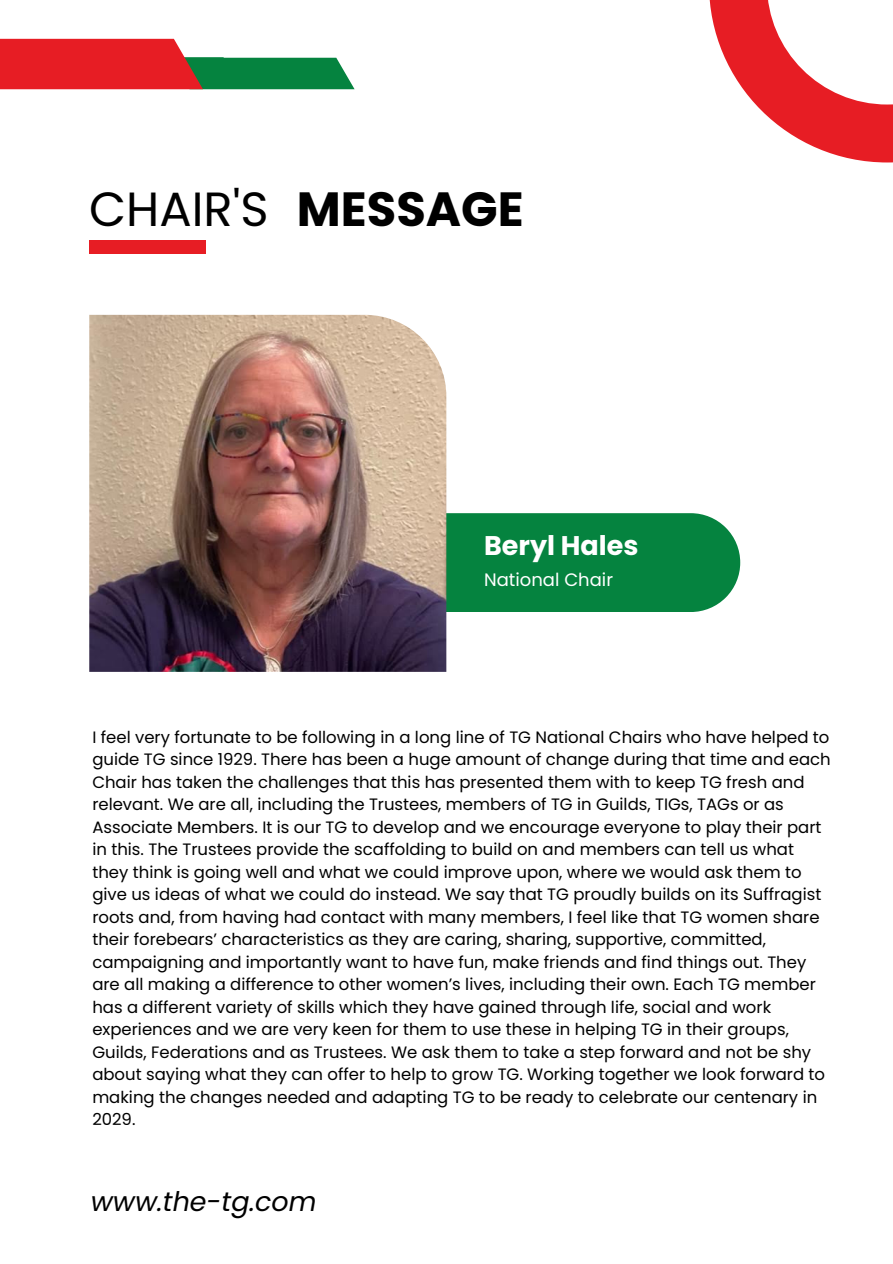
<style>
.page{position:relative;width:893px;height:1264px;background:#fff}
.page>*{position:absolute;margin:0;border:0;box-sizing:border-box;transform-origin:0 0}
.t1{font:48px "Poppins";color:#000}
.t2{font:700 48px "Poppins";color:#000}
.t3{font:italic 27px "Poppins";color:#000}
.t4{font:700 27px "Poppins";color:#fff}
.t5{font:18px "Poppins";color:#fff}
.t6{font:16.5px/22.5px "Poppins";color:#000}
</style>
<div class="page">
<svg style="left:0;top:39px;width:354px;height:50px"></svg>
<div style="left:89px;top:240px;width:117px;height:13px;background:#e71d24"></div>
<div style="left:446px;top:513px;width:294px;height:99px;background:#05833f"></div>
<img style="left:89px;top:315px;width:357px;height:357px">
<svg style="left:709px;top:0;width:183px;height:162px"></svg>
<p class="t1" style="left:89px;top:175px;width:181px">CHAIR'S</p>
<p class="t2" style="left:297px;top:175px;width:228px">MESSAGE</p>
<p class="t4" style="left:484px;top:527px;width:156px">Beryl Hales</p>
<p class="t5" style="left:484px;top:566px;width:130px">National Chair</p>
<p class="t6" style="left:92px;top:725px;width:740px">I feel very fortunate to be following in a long line of TG National Chairs who have helped to guide TG since 1929. There has been a huge amount of change during that time and each Chair has taken the challenges that this has presented them with to keep TG fresh and relevant. We are all, including the Trustees, members of TG in Guilds, TIGs, TAGs or as Associate Members. It is our TG to develop and we encourage everyone to play their part in this. The Trustees provide the scaffolding to build on and members can tell us what they think is going well and what we could improve upon, where we would ask them to give us ideas of what we could do instead. We say that TG proudly builds on its Suffragist roots and, from having had contact with many members, I feel like that TG women share their forebears’ characteristics as they are caring, sharing, supportive, committed, campaigning and importantly want to have fun, make friends and find things out. They are all making a difference to other women’s lives, including their own. Each TG member has a different variety of skills which they have gained through life, social and work experiences and we are very keen for them to use these in helping TG in their groups, Guilds, Federations and as Trustees. We ask them to take a step forward and not be shy about saying what they can offer to help to grow TG. Working together we look forward to making the changes needed and adapting TG to be ready to celebrate our centenary in 2029.</p>
<p class="t3" style="left:91px;top:1182px;width:227px">www.the-tg.com</p>
</div>
